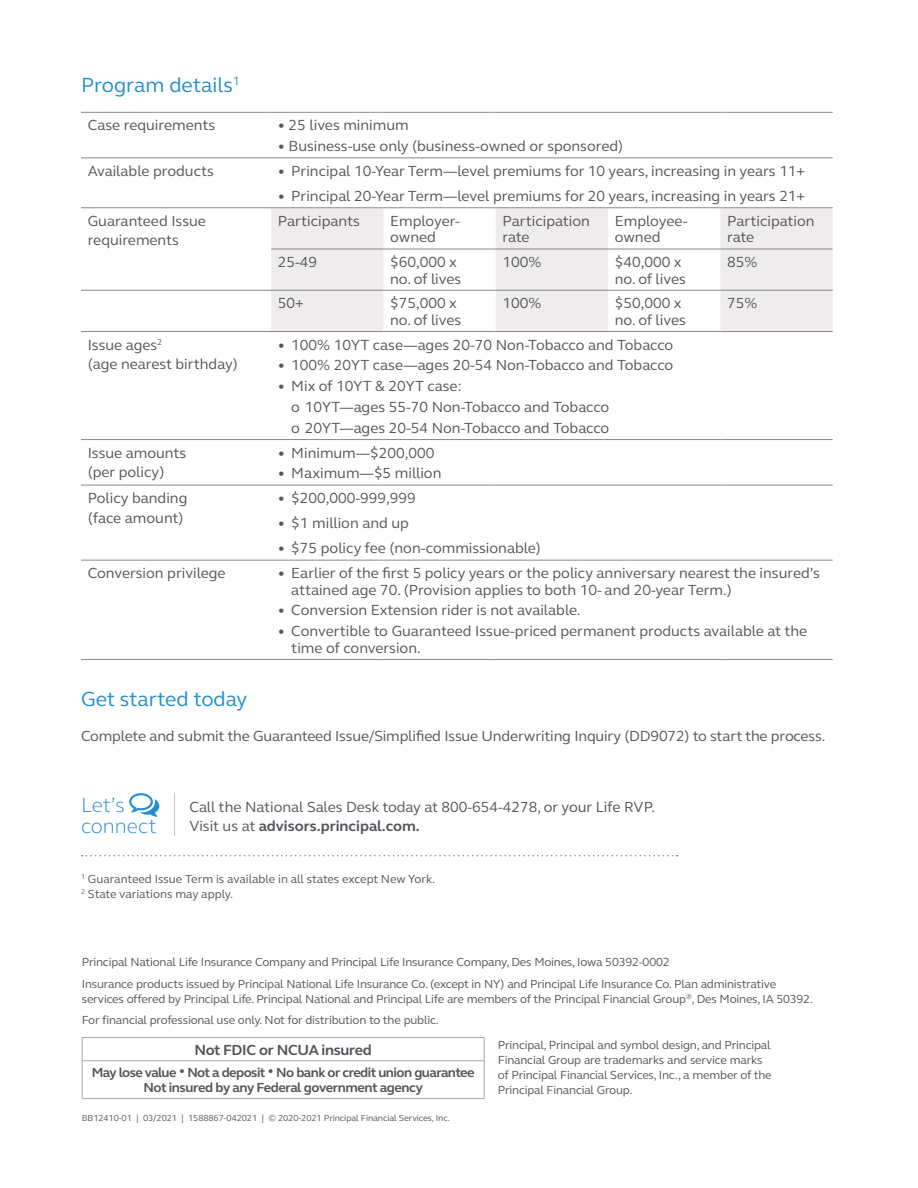
<style>
.page{position:relative;width:918px;height:1188px;background:#fff}
.page>*{position:absolute;margin:0;border:0;box-sizing:border-box;transform-origin:0 0}
.t1{font:21px "FS Elliot Pro";color:#258ece}
.t2{font:300 21px/21px "FS Elliot Pro";color:#258ece}
.t3{font:15px/16.5px "FS Elliot Pro";color:#54555a}
.t4{font:700 15px "FS Elliot Pro";letter-spacing:-.02em;color:#54555a}
.t5{font:700 13.5px/15px "FS Elliot Pro";letter-spacing:-.04em;color:#54555a;text-align:center}
.t6{font:12px/15px "FS Elliot Pro";letter-spacing:-.015em;color:#54555a}
.t7{font:9px "FS Elliot Pro";letter-spacing:-.01em;color:#54555a}
.s1{font-weight:700}
</style>
<div class="page">
<svg style="left:271px;top:208px;width:562px;height:123px;fill:#efecee"></svg>
<hr style="left:81px;top:112px;width:190px;height:1px;background:#8a8a8e">
<hr style="left:271px;top:112px;width:112px;height:1px;background:#8a8a8e">
<hr style="left:383px;top:112px;width:113px;height:1px;background:#8a8a8e">
<hr style="left:496px;top:112px;width:112px;height:1px;background:#8a8a8e">
<hr style="left:608px;top:112px;width:112px;height:1px;background:#8a8a8e">
<hr style="left:720px;top:112px;width:113px;height:1px;background:#8a8a8e">
<hr style="left:81px;top:158px;width:190px;height:1px;background:#8a8a8e">
<hr style="left:271px;top:158px;width:112px;height:1px;background:#8a8a8e">
<hr style="left:383px;top:158px;width:113px;height:1px;background:#8a8a8e">
<hr style="left:496px;top:158px;width:112px;height:1px;background:#8a8a8e">
<hr style="left:608px;top:158px;width:112px;height:1px;background:#8a8a8e">
<hr style="left:720px;top:158px;width:113px;height:1px;background:#8a8a8e">
<hr style="left:81px;top:207px;width:190px;height:1px;background:#8a8a8e">
<hr style="left:271px;top:207px;width:112px;height:1px;background:#8a8a8e">
<hr style="left:383px;top:207px;width:113px;height:1px;background:#8a8a8e">
<hr style="left:496px;top:207px;width:112px;height:1px;background:#8a8a8e">
<hr style="left:608px;top:207px;width:112px;height:1px;background:#8a8a8e">
<hr style="left:720px;top:207px;width:113px;height:1px;background:#8a8a8e">
<hr style="left:271px;top:249px;width:112px;height:1px;background:#8a8a8e">
<hr style="left:383px;top:249px;width:113px;height:1px;background:#8a8a8e">
<hr style="left:496px;top:249px;width:112px;height:1px;background:#8a8a8e">
<hr style="left:608px;top:249px;width:112px;height:1px;background:#8a8a8e">
<hr style="left:720px;top:249px;width:113px;height:1px;background:#8a8a8e">
<hr style="left:81px;top:290px;width:190px;height:1px;background:#8a8a8e">
<hr style="left:271px;top:290px;width:112px;height:1px;background:#8a8a8e">
<hr style="left:383px;top:290px;width:113px;height:1px;background:#8a8a8e">
<hr style="left:496px;top:290px;width:112px;height:1px;background:#8a8a8e">
<hr style="left:608px;top:290px;width:112px;height:1px;background:#8a8a8e">
<hr style="left:720px;top:290px;width:113px;height:1px;background:#8a8a8e">
<hr style="left:81px;top:331px;width:190px;height:1px;background:#8a8a8e">
<hr style="left:271px;top:331px;width:112px;height:1px;background:#8a8a8e">
<hr style="left:383px;top:331px;width:113px;height:1px;background:#8a8a8e">
<hr style="left:496px;top:331px;width:112px;height:1px;background:#8a8a8e">
<hr style="left:608px;top:331px;width:112px;height:1px;background:#8a8a8e">
<hr style="left:720px;top:331px;width:113px;height:1px;background:#8a8a8e">
<hr style="left:81px;top:439px;width:190px;height:1px;background:#8a8a8e">
<hr style="left:271px;top:439px;width:112px;height:1px;background:#8a8a8e">
<hr style="left:383px;top:439px;width:113px;height:1px;background:#8a8a8e">
<hr style="left:496px;top:439px;width:112px;height:1px;background:#8a8a8e">
<hr style="left:608px;top:439px;width:112px;height:1px;background:#8a8a8e">
<hr style="left:720px;top:439px;width:113px;height:1px;background:#8a8a8e">
<hr style="left:81px;top:485px;width:190px;height:1px;background:#8a8a8e">
<hr style="left:271px;top:485px;width:112px;height:1px;background:#8a8a8e">
<hr style="left:383px;top:485px;width:113px;height:1px;background:#8a8a8e">
<hr style="left:496px;top:485px;width:112px;height:1px;background:#8a8a8e">
<hr style="left:608px;top:485px;width:112px;height:1px;background:#8a8a8e">
<hr style="left:720px;top:485px;width:113px;height:1px;background:#8a8a8e">
<hr style="left:81px;top:560px;width:190px;height:1px;background:#8a8a8e">
<hr style="left:271px;top:560px;width:112px;height:1px;background:#8a8a8e">
<hr style="left:383px;top:560px;width:113px;height:1px;background:#8a8a8e">
<hr style="left:496px;top:560px;width:112px;height:1px;background:#8a8a8e">
<hr style="left:608px;top:560px;width:112px;height:1px;background:#8a8a8e">
<hr style="left:720px;top:560px;width:113px;height:1px;background:#8a8a8e">
<hr style="left:81px;top:659px;width:190px;height:1px;background:#8a8a8e">
<hr style="left:271px;top:659px;width:112px;height:1px;background:#8a8a8e">
<hr style="left:383px;top:659px;width:113px;height:1px;background:#8a8a8e">
<hr style="left:496px;top:659px;width:112px;height:1px;background:#8a8a8e">
<hr style="left:608px;top:659px;width:112px;height:1px;background:#8a8a8e">
<hr style="left:720px;top:659px;width:113px;height:1px;background:#8a8a8e">
<svg style="left:82px;top:1038px;width:1px;height:22px"></svg>
<hr style="left:82px;top:1037px;width:403px;height:1px;background:#a8a9ad">
<svg style="left:484px;top:1038px;width:1px;height:22px"></svg>
<hr style="left:82px;top:1061px;width:1px;height:37px;background:#a8a9ad">
<hr style="left:82px;top:1060px;width:403px;height:1px;background:#a8a9ad">
<hr style="left:484px;top:1061px;width:1px;height:37px;background:#a8a9ad">
<hr style="left:82px;top:1098px;width:403px;height:1px;background:#a8a9ad">
<svg style="left:82px;top:855px;width:595px;height:1px"></svg>
<hr style="left:174px;top:793px;width:1px;height:43px;background:#c4c2c5">
<svg style="left:129px;top:793px;width:30px;height:24px"></svg>
<h1 class="t1" style="left:81px;top:71px;width:160px">Program details<sup>1</sup></h1>
<p class="t3" style="left:88px;top:117px;width:129px">Case requirements</p>
<p class="t3" style="left:278px;top:117px;width:132px">• 25 lives minimum</p>
<p class="t3" style="left:278px;top:137px;width:347px">• Business-use only (business-owned or sponsored)</p>
<p class="t3" style="left:88px;top:162px;width:128px">Available products</p>
<p class="t3" style="left:278px;top:162px;width:529px">• Principal 10-Year Term—level premiums for 10 years, increasing in years 11+</p>
<p class="t3" style="left:278px;top:187px;width:529px">• Principal 20-Year Term—level premiums for 20 years, increasing in years 21+</p>
<p class="t3" style="left:88px;top:211px;width:120px;line-height:19.5px">Guaranteed Issue requirements</p>
<p class="t3" style="left:278px;top:212px;width:84px">Participants</p>
<p class="t3" style="left:390px;top:212px;width:71px">Employer&shy;owned</p>
<p class="t3" style="left:502px;top:212px;width:89px">Participation rate</p>
<p class="t3" style="left:615px;top:212px;width:74px">Employee&shy;owned</p>
<p class="t3" style="left:727px;top:212px;width:89px">Participation rate</p>
<p class="t3" style="left:278px;top:253px;width:41px">25-49</p>
<p class="t3" style="left:390px;top:253px;width:73px">$60,000 x no. of lives</p>
<p class="t3" style="left:502px;top:253px;width:40px">100%</p>
<p class="t3" style="left:615px;top:253px;width:73px">$40,000 x no. of lives</p>
<p class="t3" style="left:727px;top:253px;width:32px">85%</p>
<p class="t3" style="left:278px;top:295px;width:27px">50+</p>
<p class="t3" style="left:390px;top:295px;width:73px">$75,000 x no. of lives</p>
<p class="t3" style="left:502px;top:295px;width:40px">100%</p>
<p class="t3" style="left:615px;top:295px;width:73px">$50,000 x no. of lives</p>
<p class="t3" style="left:727px;top:295px;width:32px">75%</p>
<p class="t3" style="left:88px;top:334px;width:152px;line-height:19.5px">Issue ages<sup>2<br></sup>(age nearest birthday)</p>
<p class="t3" style="left:278px;top:336px;width:397px">• 100% 10YT case—ages 20-70 Non-Tobacco and Tobacco</p>
<p class="t3" style="left:278px;top:357px;width:397px">• 100% 20YT case—ages 20-54 Non-Tobacco and Tobacco</p>
<p class="t3" style="left:291px;top:375px;width:320px;line-height:20.9px;text-indent:-14px">• Mix of 10YT &amp; 20YT case:<br>o 10YT—ages 55-70 Non-Tobacco and Tobacco o 20YT—ages 20-54 Non-Tobacco and Tobacco</p>
<p class="t3" style="left:88px;top:442px;width:100px;line-height:19.5px">Issue amounts (per policy)</p>
<p class="t3" style="left:278px;top:444px;width:158px">• Minimum—$200,000</p>
<p class="t3" style="left:278px;top:465px;width:165px">• Maximum—$5 million</p>
<p class="t3" style="left:88px;top:488px;width:101px;line-height:19.5px">Policy banding (face amount)</p>
<p class="t3" style="left:278px;top:489px;width:140px">• $200,000-999,999</p>
<p class="t3" style="left:278px;top:515px;width:133px">• $1 million and up</p>
<p class="t3" style="left:278px;top:540px;width:265px">• $75 policy fee (non-commissionable)</p>
<p class="t3" style="left:88px;top:564px;width:139px">Conversion privilege</p>
<p class="t3" style="left:291px;top:564px;width:530px;text-indent:-14px">• Earlier of the first 5 policy years or the policy anniversary nearest the insured’s attained age 70. (Provision applies to both 10- and 20-year Term.)</p>
<p class="t3" style="left:278px;top:602px;width:304px">• Conversion Extension rider is not available.</p>
<p class="t3" style="left:291px;top:623px;width:517px;text-indent:-14px">• Convertible to Guaranteed Issue-priced permanent products available at the time of conversion.</p>
<h1 class="t1" style="left:81px;top:685px;width:168px">Get started today</h1>
<p class="t3" style="left:81px;top:727px;width:746px">Complete and submit the Guaranteed Issue/Simplified Issue Underwriting Inquiry (DD9072) to start the process.</p>
<h1 class="t2" style="left:81px;top:794px;width:77px">Let’s connect</h1>
<p class="t3" style="left:189px;top:796px;width:467px;line-height:19.5px">Call the National Sales Desk today at 800-654-4278, or your Life RVP.<br>Visit us at <span class="s1">advisors.principal.com.</span></p>
<p class="t6" style="left:81px;top:872px;width:356px"><sup>1</sup> Guaranteed Issue Term is available in all states except New York.<br><sup>2</sup> State variations may apply.</p>
<p class="t6" style="left:82px;top:951px;width:696px;line-height:21.8px">Principal National Life Insurance Company and Principal Life Insurance Company, Des Moines, Iowa 50392-0002<br>Insurance products issued by Principal National Life Insurance Co. (except in NY) and Principal Life Insurance Co. Plan administrative</p>
<p class="t6" style="left:82px;top:987px;width:733px;line-height:21.8px">services offered by Principal Life. Principal National and Principal Life are members of the Principal Financial Group<sup>®</sup>, Des Moines, IA 50392.<br>For financial professional use only. Not for distribution to the public.</p>
<p class="t4" style="left:194px;top:1040px;width:179px">Not FDIC or NCUA insured</p>
<p class="t5" style="left:92px;top:1065px;width:384px">May lose value • Not a deposit • No bank or credit union guarantee<br>Not insured by any Federal government agency</p>
<p class="t7" style="left:82px;top:1112px;width:370px">BB12410-01 | 03/2021 | 1588867-042021 | © 2020-2021 Principal Financial Services, Inc.</p>
<p class="t6" style="left:498px;top:1037px;width:275px">Principal, Principal and symbol design, and Principal Financial Group are trademarks and service marks of Principal Financial Services, Inc., a member of the Principal Financial Group.</p>
</div>
